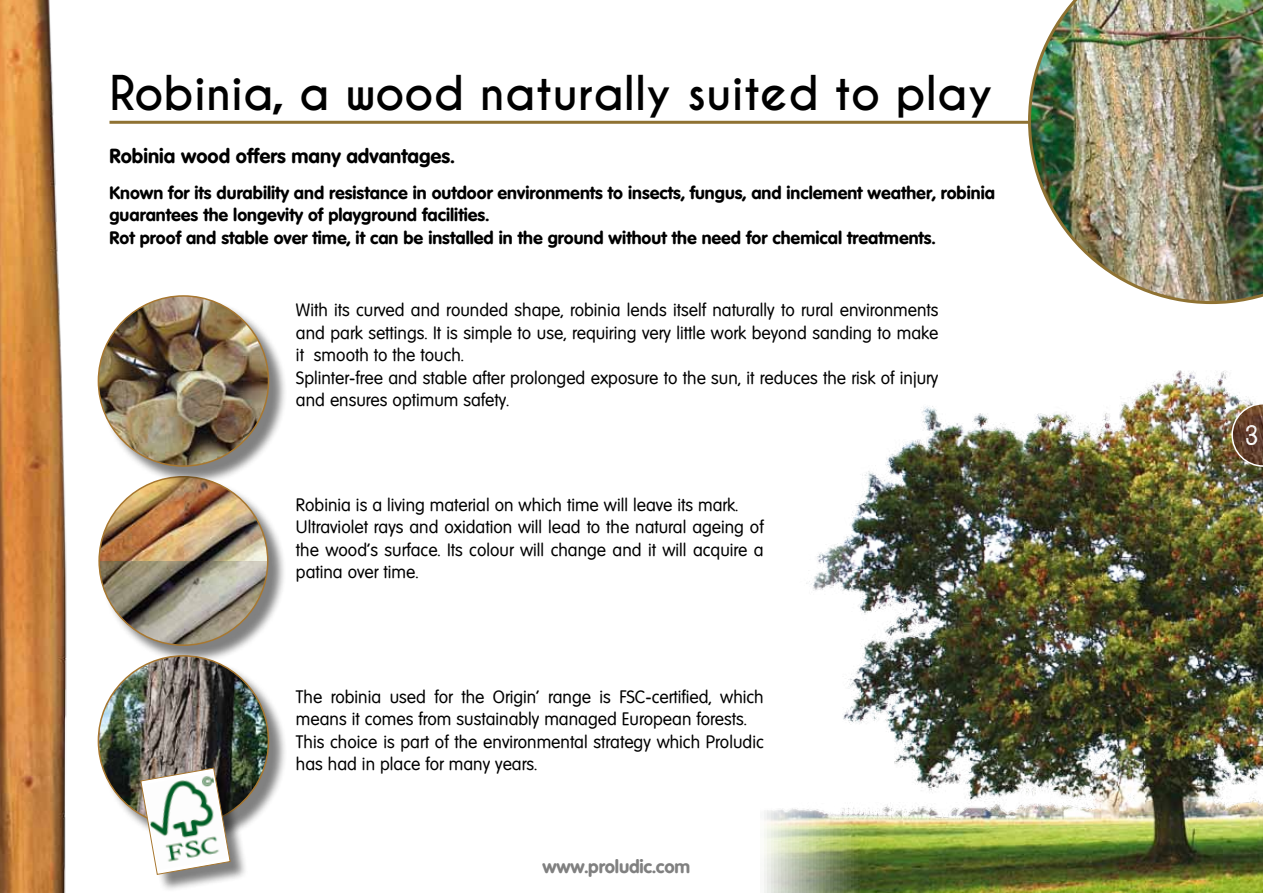
<style>
.page{position:relative;width:1263px;height:893px;background:#fff}
.page>*{position:absolute;margin:0;border:0;box-sizing:border-box;transform-origin:0 0}
.t1{font:700 45px "Caviar Dreams";color:#000}
.t2{font:22.5px "Janda Safeand Sound";color:#fff}
.t3{font:700 19.5px "Volkswagen";color:#000}
.t4{font:700 18px "Volkswagen";letter-spacing:-.01em;color:#000}
.t5{font:17.25px/22.5px "Volkswagen";color:#000}
.t6{font:700 17.25px/22.5px "Volkswagen";color:#000}
</style>
<div class="page">
<hr style="left:109px;top:121px;width:1130px;height:3px;background:#8f7232">
<img style="left:764px;top:370px;width:499px;height:523px">
<img style="left:1028px;top:0;width:235px;height:304px">
<img style="left:0;top:0;width:67px;height:893px">
<div style="left:101px;top:478px;width:186px;height:187px;background:#000;opacity:.5"></div>
<img style="left:98px;top:485px;width:171px;height:162px">
<div style="left:100px;top:297px;width:188px;height:188px;background:#000;opacity:.5"></div>
<img style="left:98px;top:296px;width:170px;height:170px;border-radius:85px">
<div style="left:100px;top:657px;width:188px;height:188px;background:#000;opacity:.5"></div>
<img style="left:98px;top:656px;width:170px;height:170px;border-radius:85px">
<div style="left:143px;top:770px;width:106px;height:123px;background:#000;opacity:.5"></div>
<svg style="left:140px;top:767px;width:91px;height:108px"></svg>
<svg style="left:1231px;top:403px;width:32px;height:64px;background:#795e49"></svg>
<h1 class="t1" style="left:109px;top:66px;width:885px">Robinia, a wood naturally suited to play</h1>
<p class="t3" style="left:109px;top:144px;width:347px">Robinia wood offers many advantages.</p>
<p class="t6" style="left:109px;top:181px;width:887px">Known for its durability and resistance in outdoor environments to insects, fungus, and inclement weather, robinia guarantees the longevity of playground facilities.<br>Rot proof and stable over time, it can be installed in the ground without the need for chemical treatments.</p>
<p class="t5" style="left:296px;top:299px;width:644px">With its curved and rounded shape, robinia lends itself naturally to rural environments and park settings. It is simple to use, requiring very little work beyond sanding to make it smooth to the touch.<br>Splinter-free and stable after prolonged exposure to the sun, it reduces the risk of injury and ensures optimum safety.</p>
<p class="t5" style="left:296px;top:494px;width:469px">Robinia is a living material on which time will leave its mark.<br>Ultraviolet rays and oxidation will lead to the natural ageing of the wood’s surface. Its colour will change and it will acquire a patina over time.</p>
<p class="t5" style="left:296px;top:686px;width:469px">The robinia used for the Origin’ range is FSC-certified, which means it comes from sustainably managed European forests.<br>This choice is part of the environmental strategy which Proludic has had in place for many years.</p>
<p class="t4" style="left:542px;top:856px;width:149px">www.proludic.com</p>
<h2 class="t2" style="left:1245px;top:420px;width:14px">3</h2>
</div>
